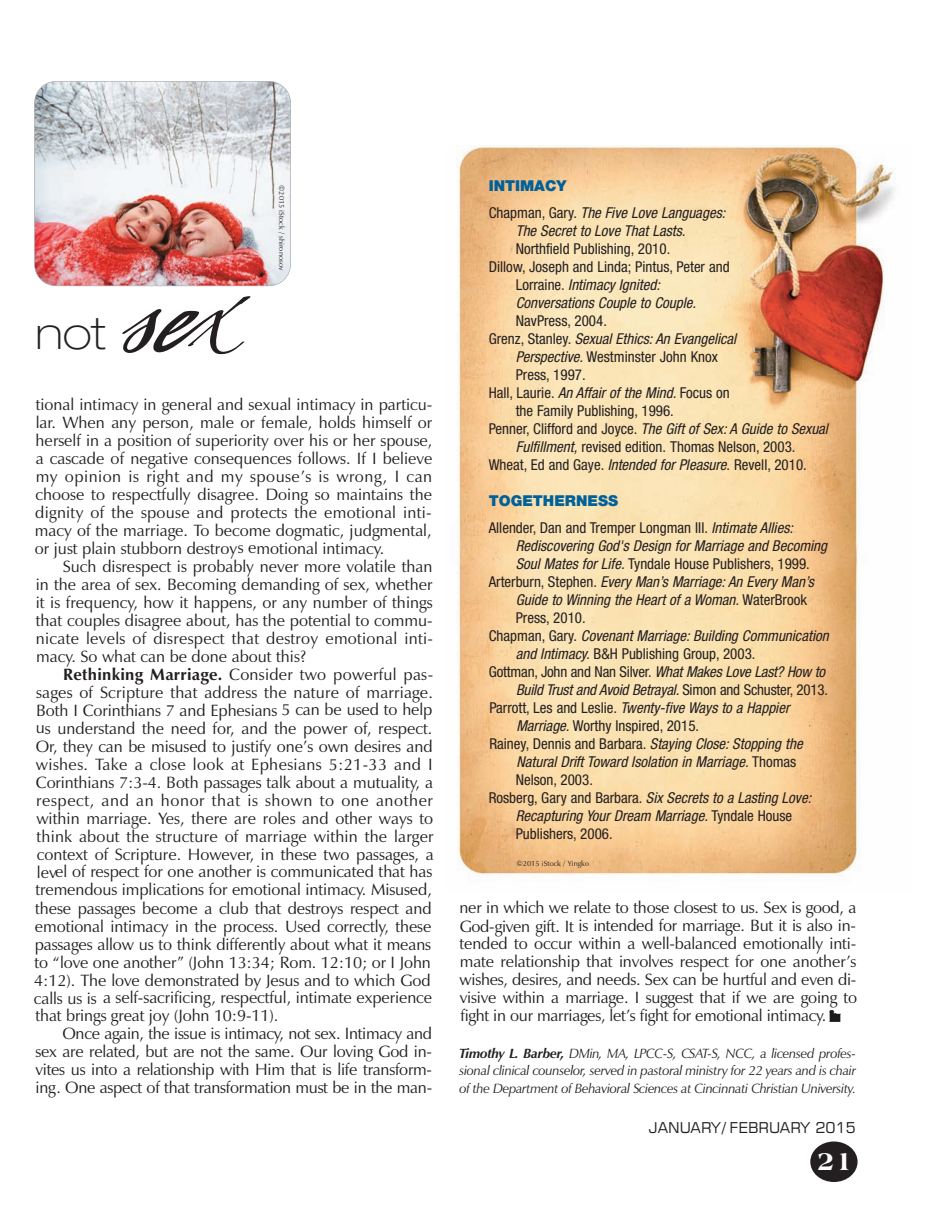
<style>
.page{position:relative;width:932px;height:1215px;background:#fff}
.page>*{position:absolute;margin:0;border:0;box-sizing:border-box;transform-origin:0 0}
.t1{font:157.5px "LHF Sofia Script";color:#231f20}
.t2{font:100 expanded 45px "Helvetica Neue LT";color:#231f20}
.t3{font:800 27px "Americana BT";color:#fff}
.t4{font:16.5px/18px "Zapf Humanist 601 BT";letter-spacing:-.005em;color:#231f20;text-align:justify}
.t5{font:italic condensed 15px/27px "Helvetica Neue LT";color:#231f20}
.t6{font:condensed 15px/27px "Helvetica Neue LT";color:#231f20}
.t7{font:15px "Square 721 BT";color:#231f20}
.t8{font:italic 13.5px/18px "Zapf Humanist 601 BT";letter-spacing:-.02em;color:#231f20;text-align:justify}
.t9{font:7.5px "Zapf Humanist 601 BT";letter-spacing:.005em;color:#231f20}
.s1{font-weight:700}
.s2{font-weight:900;font-style:normal;font-stretch:normal;color:#006098}
.s3{font-style:normal}
.s4{font-style:italic}
.s5{font-weight:900;font-stretch:normal;color:#006098}
</style>
<div class="page">
<div style="left:810px;top:1142px;width:47px;height:40px;background:#231f20;border-radius:50%"></div>
<img style="left:36px;top:81px;width:254px;height:205px">
<div style="left:34px;top:81px;width:257px;height:205px;border:1px solid #939598;border-radius:22px"></div>
<img style="left:457px;top:145px;width:439px;height:731px">
<svg style="left:829px;top:1010px;width:11px;height:12px"></svg>
<h2 class="t2" style="left:35px;top:317px;width:72px">not</h2>
<h1 class="t1" style="left:116px;top:253px;width:48px">s</h1>
<p class="t9" style="left:285px;top:185px;width:87px;rotate:90deg">©2015 iStock / shironosov</p>
<p class="t4" style="left:35px;top:397px;width:399px">tional intimacy in general and sexual intimacy in particu&shy;lar. When any person, male or female, holds himself or herself in a position of superiority over his or her spouse, a cascade of negative consequences follows. If I believe my opinion is right and my spouse’s is wrong, I can choose to respectfully disagree. Doing so maintains the dignity of the spouse and protects the emotional inti&shy;macy of the marriage. To become dogmatic, judgmental, or just plain stubborn destroys emotional intimacy.</p>
<p class="t4" style="left:36px;top:559px;width:399px;text-indent:27px">Such disrespect is probably never more volatile than in the area of sex. Becoming demanding of sex, whether it is frequency, how it happens, or any number of things that couples disagree about, has the potential to commu&shy;nicate levels of disrespect that destroy emotional inti&shy;macy. So what can be done about this?</p>
<p class="t4" style="left:34px;top:667px;width:401px;text-align:left;text-indent:29px"><span class="s1">Rethinking Marriage.</span> Consider two powerful pas&shy;sages of Scripture that address the nature of marriage.<br>Both I Corinthians 7 and Ephesians 5 can be used to help us understand the need for, and the power of, respect.<br>Or, they can be misused to justify one’s own desires and wishes. Take a close look at Ephesians 5:21-33 and I Corinthians 7:3-4. Both passages talk about a mutuality, a respect, and an honor that is shown to one another within marriage. Yes, there are roles and other ways to think about the structure of marriage within the larger context of Scripture. However, in these two passages, a level of respect for one another is communicated that has tremendous implications for emotional intimacy. Misused, these passages become a club that destroys respect and emotional intimacy in the process. Used correctly, these passages allow us to think differently about what it means to “love one another” (John 13:34; Rom. 12:10; or I John 4:12). The love demonstrated by Jesus and to which God calls us is a self-sacrificing, respectful, intimate experience that brings great joy (John 10:9-11).</p>
<p class="t4" style="left:35px;top:1027px;width:398px;text-indent:27px">Once again, the issue is intimacy, not sex. Intimacy and sex are related, but are not the same. Our loving God in&shy;vites us into a relationship with Him that is life transform&shy;ing. One aspect of that transformation must be in the man-</p>
<p class="t5" style="left:488px;top:173px;width:238px"><span class="s2">INTIMACY<br></span><span class="s3">Chapman, Gary.</span> The Five Love Languages:</p>
<p class="t5" style="left:515px;top:218px;width:171px">The Secret to Love That Lasts.</p>
<p class="t6" style="left:515px;top:236px;width:156px">Northfield Publishing, 2010.</p>
<p class="t6" style="left:488px;top:254px;width:242px">Dillow, Joseph and Linda; Pintus, Peter and</p>
<p class="t5" style="left:515px;top:272px;width:146px"><span class="s3">Lorraine.</span> Intimacy Ignited:</p>
<p class="t5" style="left:515px;top:290px;width:182px">Conversations Couple to Couple.</p>
<p class="t6" style="left:515px;top:308px;width:93px">NavPress, 2004.</p>
<p class="t5" style="left:488px;top:326px;width:249px"><span class="s3">Grenz, Stanley.</span> Sexual Ethics: An Evangelical</p>
<p class="t6" style="left:515px;top:344px;width:204px"><span class="s4">Perspective.</span> Westminster John Knox</p>
<p class="t6" style="left:515px;top:362px;width:71px">Press, 1997.</p>
<p class="t6" style="left:488px;top:380px;width:243px">Hall, Laurie. <span class="s4">An Affair of the Mind.</span> Focus on</p>
<p class="t6" style="left:515px;top:398px;width:160px">the Family Publishing, 1996.</p>
<p class="t5" style="left:488px;top:416px;width:341px"><span class="s3">Penner, Clifford and Joyce.</span> The Gift of Sex: A Guide to Sexual</p>
<p class="t6" style="left:515px;top:434px;width:281px"><span class="s4">Fulfillment,</span> revised edition. Thomas Nelson, 2003.</p>
<p class="t6" style="left:488px;top:452px;width:319px">Wheat, Ed and Gaye. <span class="s4">Intended for Pleasure</span>. Revell, 2010.</p>
<p class="t6" style="left:488px;top:488px;width:306px"><span class="s5">TOGETHERNESS<br></span>Allender, Dan and Tremper Longman III. <span class="s4">Intimate Allies:</span></p>
<p class="t5" style="left:515px;top:533px;width:313px">Rediscovering God's Design for Marriage and Becoming</p>
<p class="t6" style="left:515px;top:551px;width:296px"><span class="s4">Soul Mates for Life.</span> Tyndale House Publishers, 1999.</p>
<p class="t5" style="left:488px;top:569px;width:327px"><span class="s3">Arterburn, Stephen.</span> Every Man’s Marriage: An Every Man’s</p>
<p class="t5" style="left:515px;top:587px;width:293px">Guide to Winning the Heart of a Woman. <span class="s3">WaterBrook</span></p>
<p class="t6" style="left:515px;top:605px;width:71px">Press, 2010.</p>
<p class="t5" style="left:488px;top:623px;width:341px"><span class="s3">Chapman, Gary.</span> Covenant Marriage: Building Communication</p>
<p class="t6" style="left:515px;top:641px;width:241px"><span class="s4">and Intimacy.</span> B&amp;H Publishing Group, 2003.</p>
<p class="t6" style="left:488px;top:659px;width:338px">Gottman, John and Nan Silver. <span class="s4">What Makes Love Last? How to</span></p>
<p class="t5" style="left:516px;top:677px;width:313px">Build Trust and Avoid Betrayal. <span class="s3">Simon and Schuster, 2013.</span></p>
<p class="t5" style="left:489px;top:695px;width:301px"><span class="s3">Parrott, Les and Leslie.</span> Twenty-five Ways to a Happier</p>
<p class="t6" style="left:516px;top:713px;width:184px"><span class="s4">Marriage.</span> Worthy Inspired, 2015.</p>
<p class="t6" style="left:489px;top:731px;width:315px">Rainey, Dennis and Barbara. <span class="s4">Staying Close: Stopping the</span></p>
<p class="t5" style="left:516px;top:749px;width:281px">Natural Drift Toward Isolation in Marriage. <span class="s3">Thomas</span></p>
<p class="t6" style="left:515px;top:767px;width:79px">Nelson, 2003.</p>
<p class="t5" style="left:488px;top:785px;width:324px"><span class="s3">Rosberg, Gary and Barbara.</span> Six Secrets to a Lasting Love:</p>
<p class="t5" style="left:515px;top:803px;width:278px">Recapturing Your Dream Marriage. <span class="s3">Tyndale House</span></p>
<p class="t6" style="left:515px;top:821px;width:98px">Publishers, 2006.</p>
<p class="t9" style="left:516px;top:861px;width:74px">©2015 iStock / Yingko</p>
<p class="t4" style="left:459px;top:901px;width:399px">ner in which we relate to those closest to us. Sex is good, a God-given gift. It is intended for marriage. But it is also in&shy;tended to occur within a well-balanced emotionally inti&shy;mate relationship that involves respect for one another’s wishes, desires, and needs. Sex can be hurtful and even di&shy;visive within a marriage. I suggest that if we are going to fight in our marriages, let’s fight for emotional intimacy.</p>
<p class="t8" style="left:459px;top:1045px;width:398px"><span class="s1">Timothy L. Barber,</span> DMin, MA, LPCC-S, CSAT-S, NCC, a licensed profes&shy;sional clinical counselor, served in pastoral ministry for 22 years and is chair of the Department of Behavioral Sciences at Cincinnati Christian University.</p>
<p class="t7" style="left:648px;top:1122px;width:208px">JANUARY / FEBRUARY 2015</p>
<h3 class="t3" style="left:817px;top:1150px;width:38px">21</h3>
</div>
